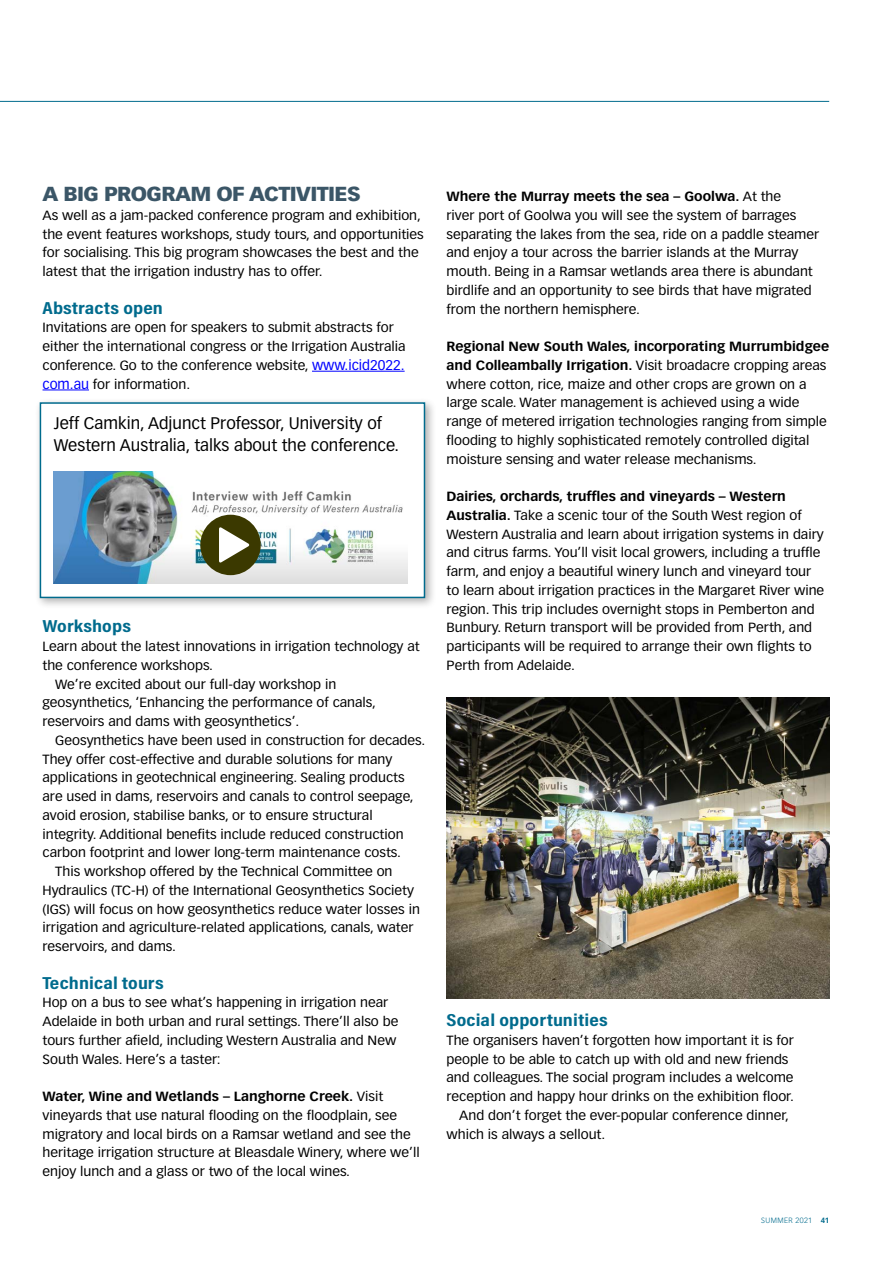
<style>
.page{position:relative;width:893px;height:1263px;background:#fff}
.page>*{position:absolute;margin:0;border:0;box-sizing:border-box;transform-origin:0 0}
.t1{font:900 19.95px "Vectora LH";letter-spacing:-.03em;color:#3b5667;scale:1.05 1}
.t2{font:700 17.55px "Acumin Pro Cond";letter-spacing:.005em;color:#006b8d;scale:1.22 1}
.t3{font:16.5px/22.5px "Vectora LH";color:#000}
.t4{font:13.05px/18.8px "Vectora LH";color:#000;scale:1.05 1}
.t5{font:300 7.5px "Vectora LH";letter-spacing:.05em;color:#006b8d}
.s1{font-size:13.8px;color:#00f}
.s2{font-weight:700}
</style>
<div class="page">
<hr style="left:0;top:101px;width:829px;height:1px;background:#006b8d">
<hr style="left:312px;top:371px;width:93px;height:1px;background:#00f">
<hr style="left:43px;top:390px;width:46px;height:1px;background:#00f">
<div style="left:34px;top:397px;width:402px;height:212px;background:#000;opacity:.3"></div>
<div style="left:40px;top:403px;width:384px;height:194px;background:#fff"></div>
<div style="left:40px;top:402px;width:385px;height:196px;border:2px solid #006b8d"></div>
<img style="left:54px;top:471px;width:353px;height:113px">
<svg style="left:200px;top:515px;width:61px;height:60px"></svg>
<img style="left:446px;top:698px;width:383px;height:300px">
<h1 class="t1" style="left:43px;top:181px;width:305px">A BIG PROGRAM OF ACTIVITIES</h1>
<p class="t4" style="left:43px;top:206px;width:365px">As well as a jam-packed conference program and exhibition, the event features workshops, study tours, and opportunities for socialising. This big program showcases the best and the latest that the irrigation industry has to offer.</p>
<h2 class="t2" style="left:43px;top:296px;width:100px">Abstracts open</h2>
<p class="t4" style="left:43px;top:318px;width:347px">Invitations are open for speakers to submit abstracts for either the international congress or the Irrigation Australia conference. Go to the conference website, <span class="s1">www.icid2022. com.au</span> for information.</p>
<p class="t3" style="left:54px;top:412px;width:347px">Jeff Camkin, Adjunct Professor, University of<br>Western Australia, talks about the conference.</p>
<h2 class="t2" style="left:43px;top:615px;width:74px">Workshops</h2>
<p class="t4" style="left:43px;top:637px;width:361px">Learn about the latest innovations in irrigation technology at</p>
<p class="t4" style="left:43px;top:656px;width:164px">the conference workshops.</p>
<p class="t4" style="left:55px;top:675px;width:269px">We’re excited about our full-day workshop in</p>
<p class="t4" style="left:43px;top:693px;width:319px">geosynthetics, ‘Enhancing the performance of canals,</p>
<p class="t4" style="left:43px;top:712px;width:246px">reservoirs and dams with geosynthetics’.</p>
<p class="t4" style="left:55px;top:731px;width:354px">Geosynthetics have been used in construction for decades.</p>
<p class="t4" style="left:43px;top:750px;width:335px">They offer cost-effective and durable solutions for many</p>
<p class="t4" style="left:43px;top:768px;width:346px">applications in geotechnical engineering. Sealing products</p>
<p class="t4" style="left:43px;top:787px;width:355px">are used in dams, reservoirs and canals to control seepage,</p>
<p class="t4" style="left:43px;top:806px;width:316px">avoid erosion, stabilise banks, or to ensure structural</p>
<p class="t4" style="left:43px;top:825px;width:345px">integrity. Additional benefits include reduced construction</p>
<p class="t4" style="left:43px;top:843px;width:343px">carbon footprint and lower long-term maintenance costs.</p>
<p class="t4" style="left:55px;top:862px;width:323px">This workshop offered by the Technical Committee on</p>
<p class="t4" style="left:43px;top:881px;width:355px">Hydraulics (TC-H) of the International Geosynthetics Society</p>
<p class="t4" style="left:43px;top:900px;width:361px">(IGS) will focus on how geosynthetics reduce water losses in</p>
<p class="t4" style="left:43px;top:918px;width:355px">irrigation and agriculture-related applications, canals, water</p>
<p class="t4" style="left:43px;top:937px;width:129px">reservoirs, and dams.</p>
<h2 class="t2" style="left:43px;top:971px;width:101px">Technical tours</h2>
<p class="t4" style="left:43px;top:993px;width:340px">Hop on a bus to see what’s happening in irrigation near Adelaide in both urban and rural settings. There’ll also be tours further afield, including Western Australia and New South Wales. Here’s a taster:</p>
<p class="t4" style="left:43px;top:1087px;width:361px"><span class="s2">Water, Wine and Wetlands – Langhorne Creek.</span> Visit vineyards that use natural flooding on the floodplain, see migratory and local birds on a Ramsar wetland and see the heritage irrigation structure at Bleasdale Winery, where we’ll enjoy lunch and a glass or two of the local wines.</p>
<p class="t4" style="left:446px;top:187px;width:357px"><span class="s2">Where the Murray meets the sea – Goolwa.</span> At the<br>river port of Goolwa you will see the system of barrages separating the lakes from the sea, ride on a paddle steamer and enjoy a tour across the barrier islands at the Murray mouth. Being in a Ramsar wetlands area there is abundant birdlife and an opportunity to see birds that have migrated from the northern hemisphere.</p>
<p class="t4" style="left:446px;top:337px;width:366px"><span class="s2">Regional New South Wales, incorporating Murrumbidgee and Colleambally Irrigation.</span> Visit broadacre cropping areas where cotton, rice, maize and other crops are grown on a large scale. Water management is achieved using a wide range of metered irrigation technologies ranging from simple flooding to highly sophisticated remotely controlled digital moisture sensing and water release mechanisms.</p>
<p class="t4" style="left:446px;top:487px;width:361px"><span class="s2">Dairies, orchards, truffles and vineyards – Western Australia.</span> Take a scenic tour of the South West region of Western Australia and learn about irrigation systems in dairy and citrus farms. You’ll visit local growers, including a truffle farm, and enjoy a beautiful winery lunch and vineyard tour to learn about irrigation practices in the Margaret River wine region. This trip includes overnight stops in Pemberton and Bunbury. Return transport will be provided from Perth, and participants will be required to arrange their own flights to Perth from Adelaide.</p>
<h2 class="t2" style="left:446px;top:1008px;width:134px">Social opportunities</h2>
<p class="t4" style="left:446px;top:1031px;width:332px">The organisers haven’t forgotten how important it is for</p>
<p class="t4" style="left:446px;top:1050px;width:327px">people to be able to catch up with old and new friends</p>
<p class="t4" style="left:446px;top:1068px;width:332px">and colleagues. The social program includes a welcome</p>
<p class="t4" style="left:446px;top:1087px;width:332px">reception and happy hour drinks on the exhibition floor.</p>
<p class="t4" style="left:459px;top:1106px;width:316px">And don’t forget the ever-popular conference dinner,</p>
<p class="t4" style="left:446px;top:1125px;width:153px">which is always a sellout.</p>
<p class="t5" style="left:761px;top:1216px;width:69px">SUMMER 2021 <span class="s2">41</span></p>
</div>
